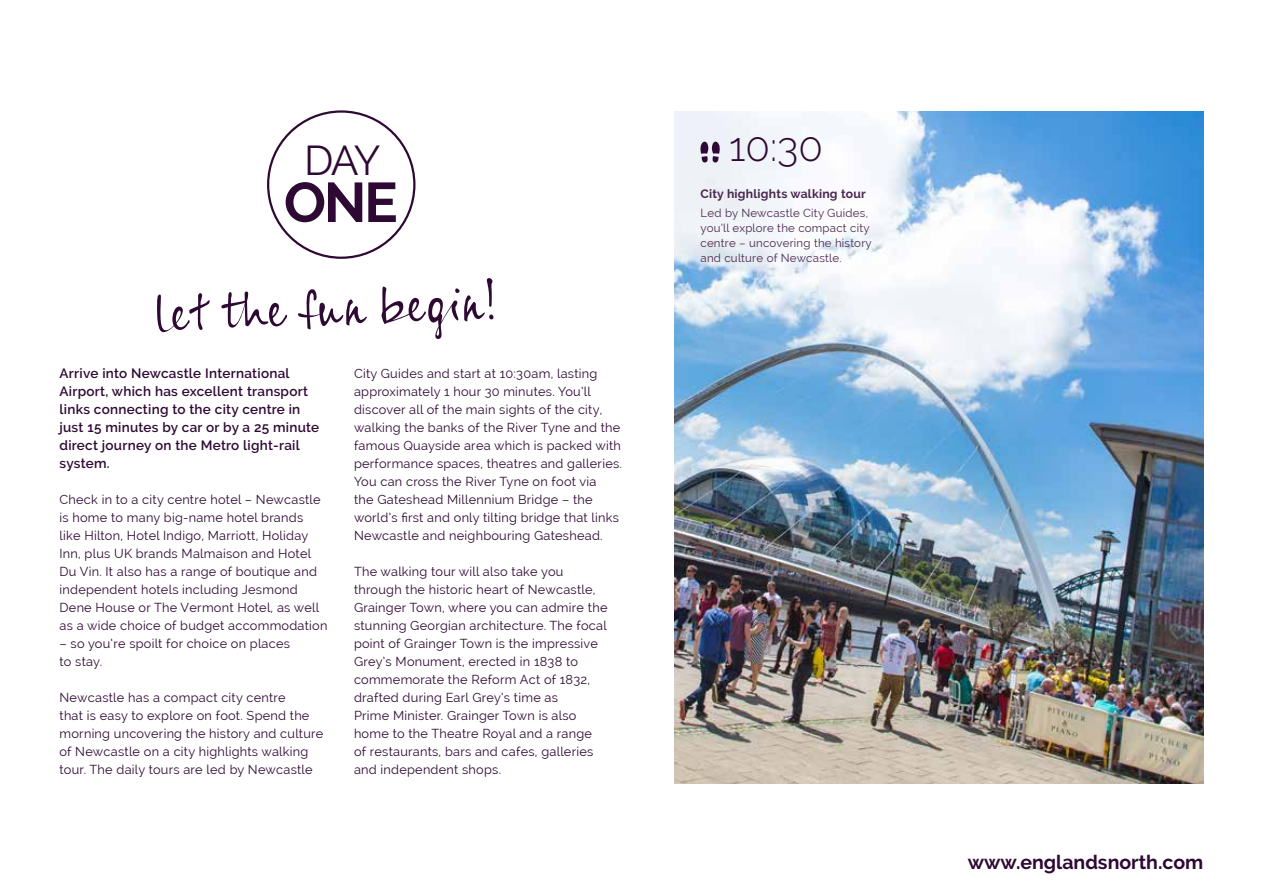
<style>
.page{position:relative;width:1263px;height:893px;background:#fff}
.page>*{position:absolute;margin:0;border:0;box-sizing:border-box;transform-origin:0 0}
.t1{font:700 55.8px "Raleway";color:#2e0933}
.t2{font:55.5px "ALS Syys Script Eco";color:#2e0933}
.t3{font:40.95px "Raleway";color:#2e0933}
.t4{font:300 40.2px "Raleway";color:#2e0933}
.t5{font:700 19.5px "Raleway";color:#2e0933}
.t6{font:600 13.5px/18px "Raleway";letter-spacing:.02em;color:#2e0933}
.t7{font:12.75px/18px "Raleway";letter-spacing:.02em;color:#2e0933}
.t8{font:700 12.15px "Raleway";letter-spacing:.02em;color:#4a294e}
.t9{font:11.55px/15px "Raleway";letter-spacing:.02em;color:#4a294e}
</style>
<div class="page">
<img style="left:674px;top:112px;width:529px;height:671px">
<svg style="left:699px;top:142px;width:22px;height:21px"></svg>
<h3 class="t4" style="left:729px;top:123px;width:95px">10:30</h3>
<h3 class="t3" style="left:304px;top:137px;width:77px">DAY</h3>
<h1 class="t1" style="left:284px;top:170px;width:115px">ONE</h1>
<p class="t8" style="left:700px;top:187px;width:167px">City highlights walking tour</p>
<p class="t9" style="left:700px;top:206px;width:173px">Led by Newcastle City Guides, you’ll explore the compact city centre – uncovering the history and culture of Newcastle.</p>
<h2 class="t2" style="left:153px;top:277px;width:344px;rotate:-2deg">let the fun begin!</h2>
<p class="t6" style="left:60px;top:364px;width:261px">Arrive into Newcastle International Airport, which has excellent transport links connecting to the city centre in just 15 minutes by car or by a 25 minute direct journey on the Metro light-rail system.</p>
<p class="t7" style="left:60px;top:490px;width:269px">Check in to a city centre hotel – Newcastle is home to many big-name hotel brands<br>like Hilton, Hotel Indigo, Marriott, Holiday Inn, plus UK brands Malmaison and Hotel Du Vin. It also has a range of boutique and independent hotels including Jesmond Dene House or The Vermont Hotel, as well as a wide choice of budget accommodation</p>
<p class="t7" style="left:60px;top:635px;width:232px">– so you’re spoilt for choice on places to stay.</p>
<p class="t7" style="left:60px;top:689px;width:265px">Newcastle has a compact city centre<br>that is easy to explore on foot. Spend the morning uncovering the history and culture of Newcastle on a city highlights walking tour. The daily tours are led by Newcastle</p>
<p class="t7" style="left:354px;top:365px;width:269px">City Guides and start at 10:30am, lasting approximately 1 hour 30 minutes. You’ll discover all of the main sights of the city, walking the banks of the River Tyne and the famous Quayside area which is packed with performance spaces, theatres and galleries.<br>You can cross the River Tyne on foot via<br>the Gateshead Millennium Bridge – the world’s first and only tilting bridge that links Newcastle and neighbouring Gateshead.</p>
<p class="t7" style="left:354px;top:563px;width:255px">The walking tour will also take you through the historic heart of Newcastle, Grainger Town, where you can admire the stunning Georgian architecture. The focal point of Grainger Town is the impressive Grey’s Monument, erected in 1838 to commemorate the Reform Act of 1832, drafted during Earl Grey’s time as<br>Prime Minister. Grainger Town is also home to the Theatre Royal and a range<br>of restaurants, bars and cafes, galleries and independent shops.</p>
<h3 class="t5" style="left:968px;top:851px;width:237px">www.englandsnorth.com</h3>
</div>
